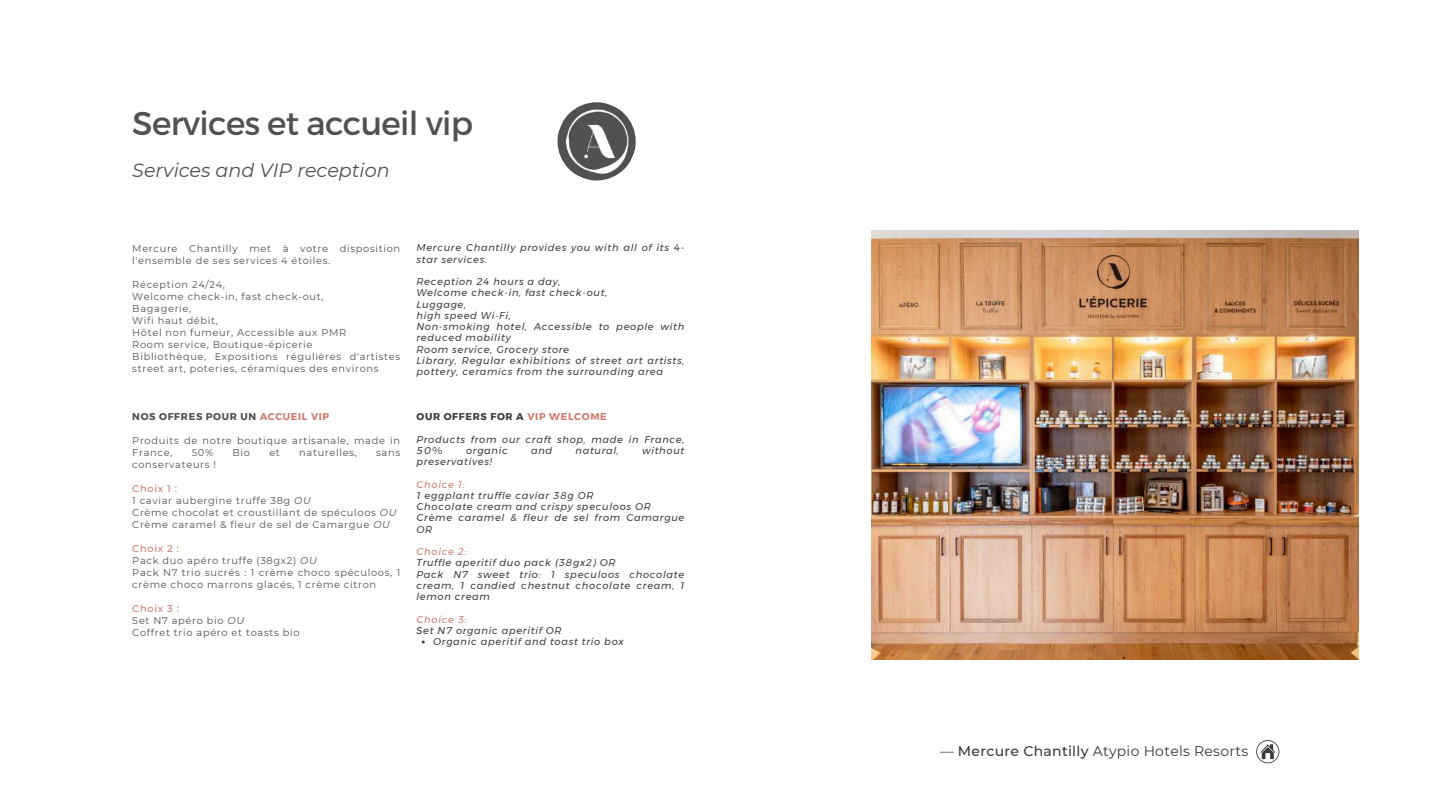
<style>
.page{position:relative;width:1440px;height:810px;background:#fff}
.page>*{position:absolute;margin:0;border:0;box-sizing:border-box;transform-origin:0 0}
.t1{font:32.8px "Montserrat";letter-spacing:-.02em;color:#53514f}
.t2{font:italic 19.1px "Montserrat";color:#53514f}
.t3{font:14px "Montserrat";letter-spacing:.02em;color:#393939}
.t4{font:italic 9.8px/11.2px "Montserrat";letter-spacing:.065em;color:#3c3c3c}
.t5{font:9.8px/12px "Montserrat";letter-spacing:.065em;color:#53514f}
.t6{font:700 9.8px "Montserrat";letter-spacing:.065em;color:#53514f}
.t7{font:italic 9.8px "Montserrat";letter-spacing:.065em;color:#d07d71}
.t8{font:700 9.8px "Montserrat";letter-spacing:.065em;color:#3c3c3c}
.s1{color:#d07d71}
.s2{font-weight:500;color:#d07d71}
.s3{font-style:italic}
.s4{font-weight:500}
</style>
<div class="page">
<img style="left:872px;top:231px;width:487px;height:429px">
<img style="left:557px;top:102px;width:79px;height:79px">
<svg style="left:1256px;top:740px;width:23px;height:23px"></svg>
<h1 class="t1" style="left:132px;top:102px;width:342px">Services et accueil vip</h1>
<h2 class="t2" style="left:132px;top:158px;width:259px">Services and VIP reception</h2>
<p class="t5" style="left:132px;top:242px;width:269px">Mercure Chantilly met à votre disposition l'ensemble de ses services 4 étoiles.</p>
<p class="t5" style="left:132px;top:278px;width:269px">Réception 24/24,<br>Welcome check-in, fast check-out,<br>Bagagerie,<br>Wifi haut débit,<br>Hôtel non fumeur, Accessible aux PMR<br>Room service, Boutique-épicerie<br>Bibliothèque, Expositions régulières d'artistes street art, poteries, céramiques des environs</p>
<p class="t6" style="left:132px;top:410px;width:199px">NOS OFFRES POUR UN <span class="s1">ACCUEIL VIP</span></p>
<p class="t5" style="left:132px;top:434px;width:269px">Produits de notre boutique artisanale, made in<br>France,</p>
<p class="t5" style="left:192px;top:446px;width:23px">50%</p>
<p class="t5" style="left:233px;top:446px;width:19px">Bio</p>
<p class="t5" style="left:269px;top:446px;width:12px">et</p>
<p class="t5" style="left:299px;top:446px;width:59px">naturelles,</p>
<p class="t5" style="left:376px;top:446px;width:26px">sans</p>
<p class="t5" style="left:132px;top:458px;width:85px">conservateurs !</p>
<p class="t5" style="left:132px;top:482px;width:266px"><span class="s2">Choix 1 :<br></span>1 caviar aubergine truffe 38g <span class="s3">OU<br></span>Crème chocolat et croustillant de spéculoos <span class="s3">OU<br></span>Crème caramel &amp; fleur de sel de Camargue <span class="s3">OU</span></p>
<p class="t5" style="left:132px;top:542px;width:269px"><span class="s2">Choix 2 :<br></span>Pack duo apéro truffe (38gx2) <span class="s3">OU<br></span>Pack N7 trio sucrés : 1 crème choco spéculoos, 1 crème choco marrons glacés, 1 crème citron</p>
<p class="t5" style="left:132px;top:602px;width:169px"><span class="s2">Choix 3 :<br></span>Set N7 apéro bio <span class="s3">OU<br></span>Coffret trio apéro et toasts bio</p>
<p class="t4" style="left:417px;top:242px;width:269px">Mercure Chantilly provides you with all of its 4- star services.</p>
<p class="t4" style="left:417px;top:276px;width:269px">Reception 24 hours a day,<br>Welcome check-in, fast check-out,<br>Luggage,<br>high speed Wi-Fi,<br>Non-smoking hotel, Accessible to people with reduced mobility<br>Room service, Grocery store<br>Library, Regular exhibitions of street art artists, pottery, ceramics from the surrounding area</p>
<p class="t8" style="left:417px;top:411px;width:192px">OUR OFFERS FOR A <span class="s1">VIP WELCOME</span></p>
<p class="t4" style="left:417px;top:433px;width:269px">Products from our craft shop, made in France,<br>50%</p>
<p class="t4" style="left:466px;top:445px;width:43px">organic</p>
<p class="t4" style="left:531px;top:445px;width:23px">and</p>
<p class="t4" style="left:576px;top:445px;width:45px">natural,</p>
<p class="t4" style="left:642px;top:445px;width:44px">without</p>
<p class="t4" style="left:417px;top:456px;width:77px">preservatives!</p>
<p class="t7" style="left:417px;top:478px;width:50px">Choice 1:</p>
<p class="t4" style="left:417px;top:490px;width:269px">1 eggplant truffle caviar 38g OR<br>Chocolate cream and crispy speculoos OR<br>Crème caramel &amp; fleur de sel from Camargue<br>OR</p>
<p class="t7" style="left:417px;top:546px;width:52px">Choice 2:</p>
<p class="t4" style="left:417px;top:557px;width:269px">Truffle aperitif duo pack (38gx2) OR<br>Pack N7 sweet trio: 1 speculoos chocolate cream, 1 candied chestnut chocolate cream, 1 lemon cream</p>
<p class="t7" style="left:417px;top:613px;width:52px">Choice 3:</p>
<p class="t4" style="left:433px;top:625px;width:192px;text-indent:-17px">Set N7 organic aperitif OR<br>Organic aperitif and toast trio box</p>
<h3 class="t3" style="left:940px;top:743px;width:310px">— <span class="s4">Mercure Chantilly</span> Atypio Hotels Resorts</h3>
</div>
